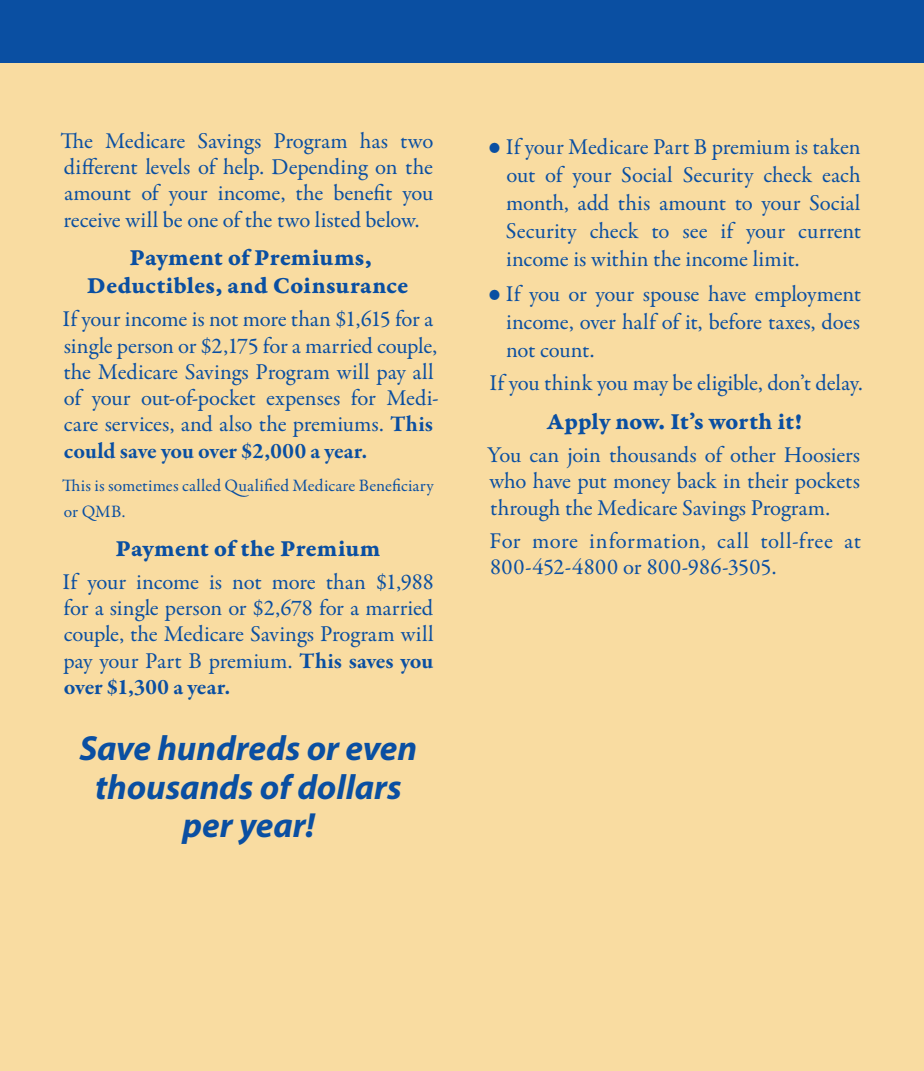
<style>
.page{position:relative;width:924px;height:1071px;background:#f9dca1}
.page>*{position:absolute;margin:0;border:0;box-sizing:border-box;transform-origin:0 0}
.Standout_Captions{font:italic 700 35px/38.5px "Myriad Pro";color:#0a4fa2;text-align:center}
.Sub_Heads{font:24.5px/28px "Garamond Premr Pro Bd Capt";color:#0a4fa2;text-align:center}
.Body_Text{font:22.75px/26.2px "Garamond Premr Pro";color:#0a4fa2;text-align:justify}
.Bullet_Text{font:22.75px/28px "Garamond Premr Pro";letter-spacing:-.01em;color:#0a4fa2;text-align:justify}
.Body_Text-2{font:22.75px/26.2px "Garamond Premr Pro";letter-spacing:.02em;color:#0a4fa2}
.Fine_print{font:17.5px/26.2px "Garamond Premr Pro";letter-spacing:.005em;color:#0a4fa2}
.s1{font-weight:700}
.s2{font-size:31.5px}
</style>
<div class="page">
<div style="left:0;top:0;width:924px;height:63px;background:#0a4fa2"></div>
<p class="Body_Text" style="left:61px;top:128px;width:375px">The Medicare Savings Program has two different levels of help. Depending on the amount of your income, the benefit you receive will be one of the two listed below.</p>
<p class="Sub_Heads" style="left:87px;top:244px;width:323px">Payment of Premiums,<br>Deductibles, and Coinsurance</p>
<p class="Body_Text" style="left:63px;top:307px;width:378px;text-align:left">If your income is not more than $1,615 for a single person or $2,175 for a married couple, the Medicare Savings Program will pay all of your out-of-pocket expenses for Medi&shy;care services, and also the premiums. <span class="s1">This could save you over $2,000 a year.</span></p>
<p class="Fine_print" style="left:62px;top:473px;width:373px">This is sometimes called Qualified Medicare Beneficiary or QMB.</p>
<p class="Sub_Heads" style="left:116px;top:535px;width:266px">Payment of the Premium</p>
<p class="Body_Text" style="left:63px;top:569px;width:373px">If your income is not more than $1,988 for a single person or $2,678 for a married couple, the Medicare Savings Program will pay your Part B premium. <span class="s1">This saves you over $1,300 a year.</span></p>
<p class="Standout_Captions" style="left:79px;top:728px;width:339px">Save hundreds or even thousands of dollars per year!</p>
<p class="Bullet_Text" style="left:506px;top:134px;width:357px;text-indent:-18px"><span class="s2">•</span> If your Medicare Part B premium is taken out of your Social Security check each month, add this amount to your Social Security check to see if your current income is within the income limit.</p>
<p class="Bullet_Text" style="left:506px;top:281px;width:356px;text-indent:-18px"><span class="s2">•</span> If you or your spouse have employment income, over half of it, before taxes, does not count.</p>
<p class="Body_Text" style="left:489px;top:371px;width:375px">If you think you may be eligible, don’t delay.</p>
<p class="Sub_Heads" style="left:547px;top:408px;width:257px">Apply now. It’s worth it!</p>
<p class="Body_Text" style="left:487px;top:442px;width:374px">You can join thousands of other Hoosiers who have put money back in their pockets through the Medicare Savings Program.</p>
<p class="Body_Text-2" style="left:489px;top:528px;width:373px">For more information, call toll-free at<br>800‑452‑4800 or 800‑986‑3505.</p>
</div>
